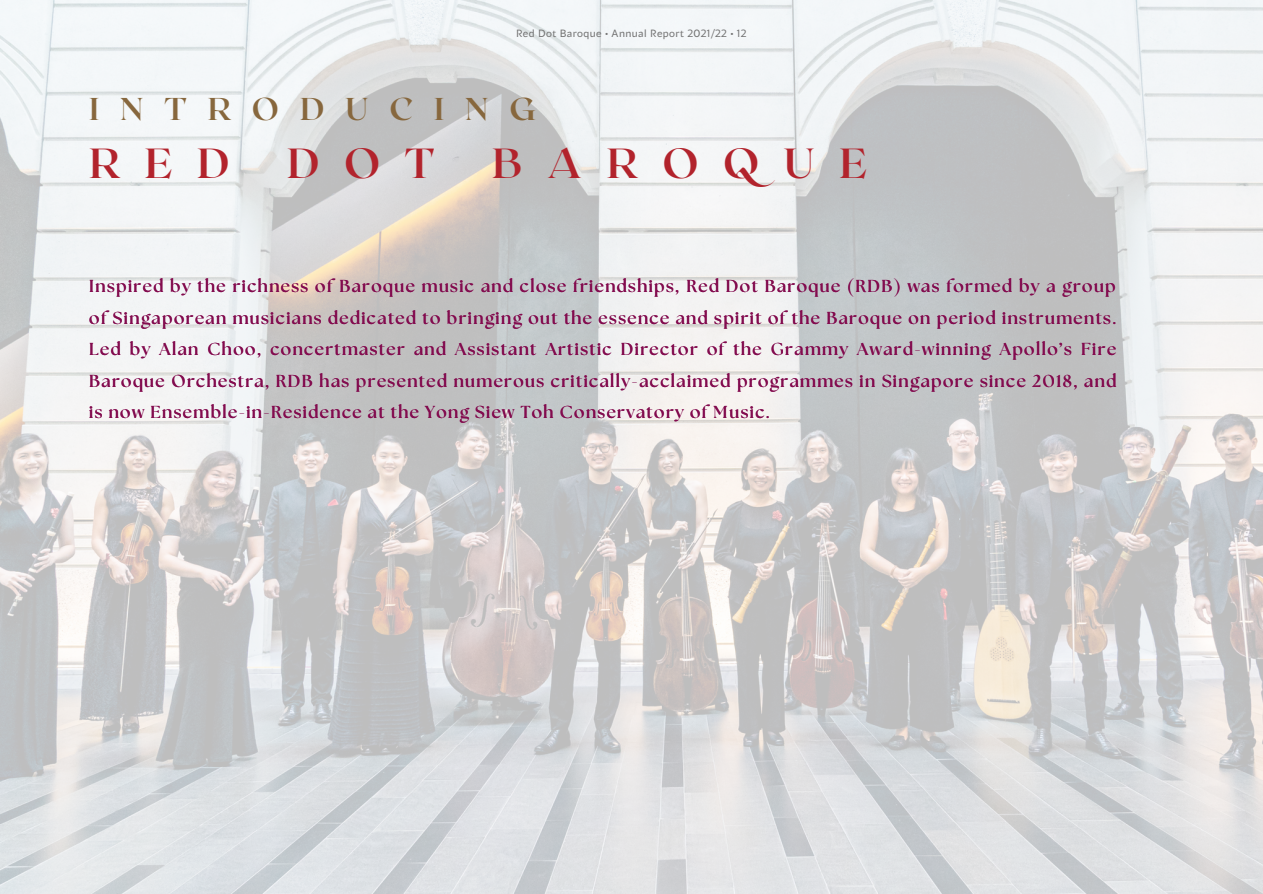
<style>
.page{position:relative;width:1263px;height:894px;background:#fff}
.page>*{position:absolute;margin:0;border:0;box-sizing:border-box;transform-origin:0 0}
.t1{font:700 42px "Roxborough CF";letter-spacing:.585em;color:#b2232c}
.t2{font:700 31.5px "Roxborough CF";letter-spacing:.665em;color:#87673d}
.t3{font:700 17.25px/31.5px "The Seasons";letter-spacing:.08em;color:#830c4f;text-align:justify}
.t4{font:10.5px "Blacker Sans Pro";letter-spacing:.04em;color:#737373}
</style>
<div class="page">
<img style="left:0;top:0;width:1263px;height:893px">
<p class="t4" style="left:516px;top:27px;width:232px">Red Dot Baroque • Annual Report 2021/22 • 12</p>
<h2 class="t2" style="left:89px;top:89px;width:448px">INTRODUCING</h2>
<h1 class="t1" style="left:89px;top:136px;width:142px">RED</h1>
<h1 class="t1" style="left:287px;top:136px;width:149px">DOT</h1>
<h1 class="t1" style="left:492px;top:136px;width:376px">BAROQUE</h1>
<p class="t3" style="left:89px;top:270px;width:1028px">Inspired by the richness of Baroque music and close friendships, Red Dot Baroque (RDB) was formed by a group of Singaporean musicians dedicated to bringing out the essence and spirit of the Baroque on period instruments.<br>Led by Alan Choo, concertmaster and Assistant Artistic Director of the Grammy Award-winning Apollo’s Fire Baroque Orchestra, RDB has presented numerous critically-acclaimed programmes in Singapore since 2018, and is now Ensemble-in-Residence at the Yong Siew Toh Conservatory of Music.</p>
</div>
